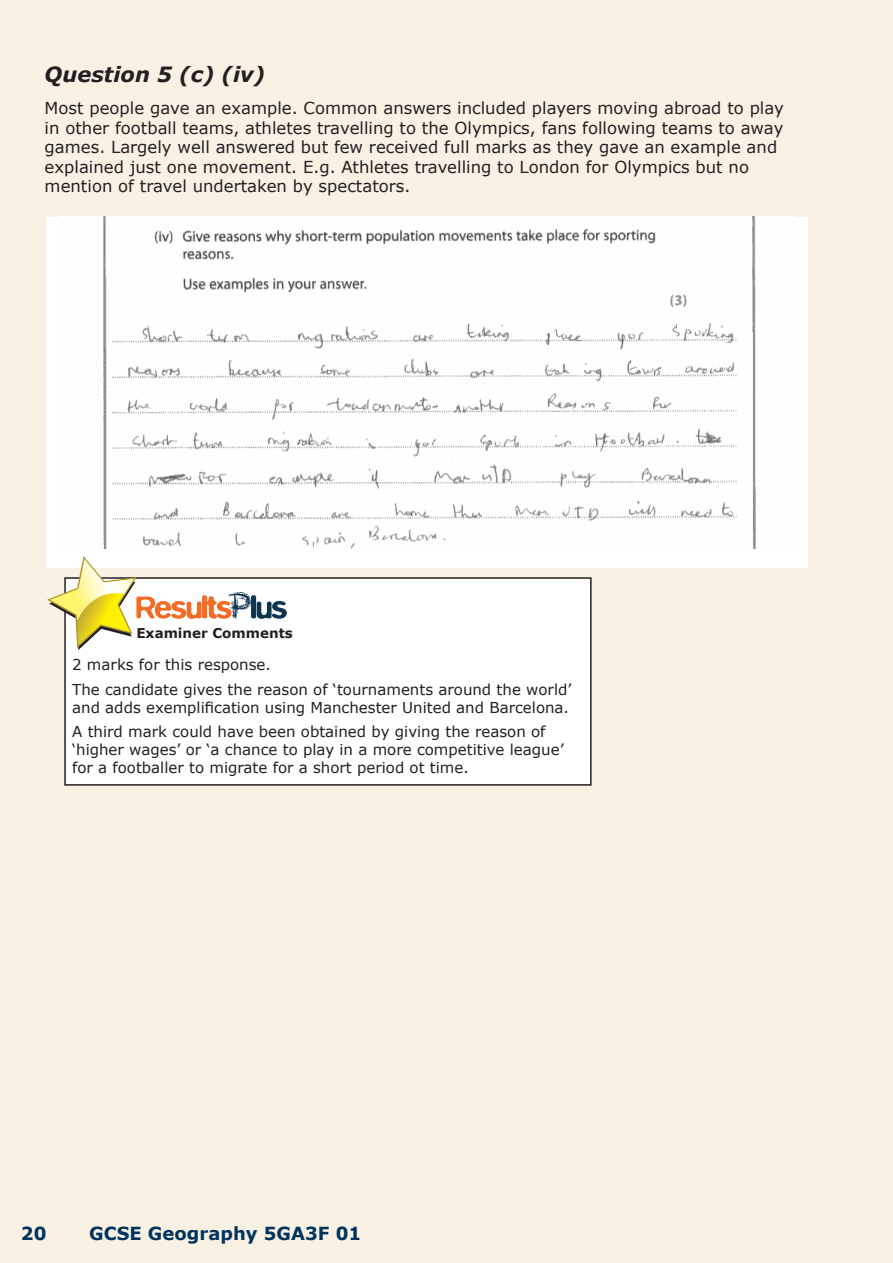
<style>
.page{position:relative;width:893px;height:1263px;background:#f9f2e4}
.page>*{position:absolute;margin:0;border:0;box-sizing:border-box;transform-origin:0 0}
.t1{font:italic 700 21px "Verdana";color:#231f20}
.t2{font:700 18px "Verdana";color:#00345e}
.t3{font:16.5px/19.5px "Verdana";color:#231f20}
.t4{font:15px/24.3px "Verdana";color:#231f20}
.t5{font:700 13.5px "Verdana";color:#231f20}
</style>
<div class="page">
<div style="left:47px;top:217px;width:761px;height:351px;background:#fff"></div>
<img style="left:103px;top:217px;width:653px;height:332px">
<div style="left:65px;top:578px;width:526px;height:207px;background:#fff"></div>
<div style="left:64px;top:577px;width:528px;height:209px;border:2px solid #231f20"></div>
<svg style="left:46px;top:556px;width:241px;height:94px"></svg>
<p class="t1" style="left:45px;top:61px;width:222px">Question 5 (c) (iv)</p>
<p class="t3" style="left:45px;top:98px;width:741px">Most people gave an example. Common answers included players moving abroad to play in other football teams, athletes travelling to the Olympics, fans following teams to away games. Largely well answered but few received full marks as they gave an example and explained just one movement. E.g. Athletes travelling to London for Olympics but no mention of travel undertaken by spectators.</p>
<p class="t5" style="left:136px;top:624px;width:158px">Examiner Comments</p>
<p class="t4" style="left:72px;top:652px;width:501px">2 marks for this response.<br>The candidate gives the reason of ‘tournaments around the world’</p>
<p class="t4" style="left:72px;top:694px;width:498px">and adds exemplification using Manchester United and Barcelona.<br>A third mark could have been obtained by giving the reason of</p>
<p class="t4" style="left:72px;top:740px;width:493px;line-height:18px">‘higher wages’ or ‘a chance to play in a more competitive league’ for a footballer to migrate for a short period ot time.</p>
<p class="t2" style="left:21px;top:1222px;width:27px">20</p>
<p class="t2" style="left:89px;top:1222px;width:274px">GCSE Geography 5GA3F 01</p>
</div>
